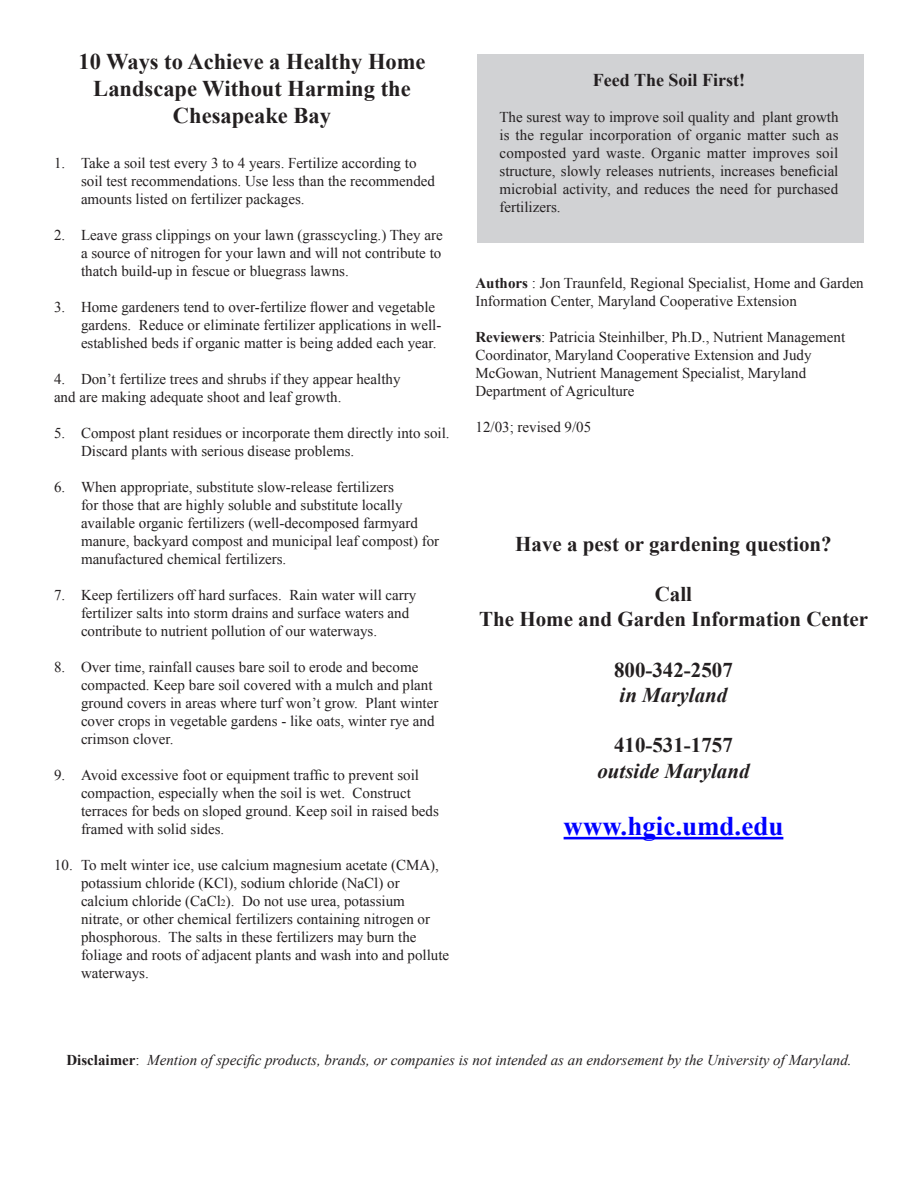
<style>
.page{position:relative;width:918px;height:1188px;background:#fff}
.page>*{position:absolute;margin:0;border:0;box-sizing:border-box;transform-origin:0 0}
.t1{font:700 27px "Times New Roman";color:#00f}
.t2{font:700 22.5px/27px "Times New Roman";color:#231f20;text-align:center}
.t3{font:700 21px "Times New Roman";color:#231f20}
.t4{font:italic 700 21px "Times New Roman";color:#231f20}
.Body_Text_3{font:700 18px "Times New Roman";color:#231f20}
.Body_Text_3-2{font:15px/18px "Times New Roman";color:#231f20}
.t5{font:italic 15px "Times New Roman";color:#231f20}
.s1{font-size:9.75px}
.s2{font-weight:700}
.s3{font-weight:700;font-style:normal}
.s4{font-style:normal}
</style>
<div class="page">
<hr style="left:564px;top:837px;width:219px;height:2px;background:#00f">
<div style="left:477px;top:54px;width:387px;height:189px;background:#d1d2d4"></div>
<p class="t2" style="left:78px;top:48px;width:349px">10 Ways to Achieve a Healthy Home<br>Landscape Without Harming the<br>Chesapeake Bay</p>
<p class="Body_Text_3-2" style="left:81px;top:154px;width:356px;text-indent:-27px">1. Take a soil test every 3 to 4 years. Fertilize according to soil test recommendations. Use less than the recommended amounts listed on fertilizer packages.</p>
<p class="Body_Text_3-2" style="left:81px;top:226px;width:363px;text-align:justify;text-indent:-27px">2. Leave grass clippings on your lawn (grasscycling.) They are a source of nitrogen for your lawn and will not contribute to thatch build-up in fescue or bluegrass lawns.</p>
<p class="Body_Text_3-2" style="left:81px;top:298px;width:362px;text-indent:-27px">3. Home gardeners tend to over-fertilize flower and vegetable gardens. Reduce or eliminate fertilizer applications in well&shy;established beds if organic matter is being added each year.</p>
<p class="Body_Text_3-2" style="left:54px;top:370px;width:348px">4. Don’t fertilize trees and shrubs if they appear healthy and are making adequate shoot and leaf growth.</p>
<p class="Body_Text_3-2" style="left:81px;top:424px;width:370px;text-indent:-27px">5. Compost plant residues or incorporate them directly into soil.<br>Discard plants with serious disease problems.</p>
<p class="Body_Text_3-2" style="left:81px;top:478px;width:360px;text-indent:-27px">6. When appropriate, substitute slow-release fertilizers<br>for those that are highly soluble and substitute locally available organic fertilizers (well-decomposed farmyard manure, backyard compost and municipal leaf compost) for manufactured chemical fertilizers.</p>
<p class="Body_Text_3-2" style="left:81px;top:586px;width:337px;text-indent:-27px">7. Keep fertilizers off hard surfaces. Rain water will carry fertilizer salts into storm drains and surface waters and contribute to nutrient pollution of our waterways.</p>
<p class="Body_Text_3-2" style="left:81px;top:658px;width:359px;text-indent:-27px">8. Over time, rainfall causes bare soil to erode and become compacted. Keep bare soil covered with a mulch and plant ground covers in areas where turf won’t grow. Plant winter cover crops in vegetable gardens - like oats, winter rye and crimson clover.</p>
<p class="Body_Text_3-2" style="left:81px;top:766px;width:359px;text-indent:-27px">9. Avoid excessive foot or equipment traffic to prevent soil compaction, especially when the soil is wet. Construct terraces for beds on sloped ground. Keep soil in raised beds framed with solid sides.</p>
<p class="Body_Text_3-2" style="left:81px;top:856px;width:370px;text-indent:-27px">10. To melt winter ice, use calcium magnesium acetate (CMA), potassium chloride (KCl), sodium chloride (NaCl) or calcium chloride (CaCl<span class="s1">2</span>). Do not use urea, potassium nitrate, or other chemical fertilizers containing nitrogen or phosphorous. The salts in these fertilizers may burn the foliage and roots of adjacent plants and wash into and pollute waterways.</p>
<p class="Body_Text_3" style="left:593px;top:67px;width:154px">Feed The Soil First!</p>
<p class="Body_Text_3-2" style="left:500px;top:107px;width:341px;text-align:justify">The surest way to improve soil quality and plant growth is the regular incorporation of organic matter such as composted yard waste. Organic matter improves soil structure, slowly releases nutrients, increases beneficial microbial activity, and reduces the need for purchased fertilizers.</p>
<p class="Body_Text_3-2" style="left:476px;top:274px;width:390px"><span class="s2">Authors</span> : Jon Traunfeld, Regional Specialist, Home and Garden<br>Information Center, Maryland Cooperative Extension</p>
<p class="Body_Text_3-2" style="left:476px;top:328px;width:371px"><span class="s2">Reviewers</span>: Patricia Steinhilber, Ph.D., Nutrient Management Coordinator, Maryland Cooperative Extension and Judy McGowan, Nutrient Management Specialist, Maryland Department of Agriculture</p>
<p class="Body_Text_3-2" style="left:476px;top:418px;width:117px">12/03; revised 9/05</p>
<p class="t3" style="left:515px;top:529px;width:318px">Have a pest or gardening question?</p>
<p class="t3" style="left:655px;top:580px;width:39px">Call</p>
<p class="t3" style="left:479px;top:605px;width:391px">The Home and Garden Information Center</p>
<p class="t3" style="left:614px;top:655px;width:120px">800-342-2507</p>
<p class="t4" style="left:620px;top:680px;width:109px">in Maryland</p>
<p class="t3" style="left:614px;top:731px;width:120px">410-531-1757</p>
<p class="t4" style="left:597px;top:756px;width:154px">outside Maryland</p>
<p class="t1" style="left:564px;top:807px;width:221px">www.hgic.umd.edu</p>
<p class="t5" style="left:66px;top:1050px;width:787px"><span class="s3">Disclaimer</span><span class="s4">:</span> Mention of specific products, brands, or companies is not intended as an endorsement by the University of Maryland.</p>
</div>
